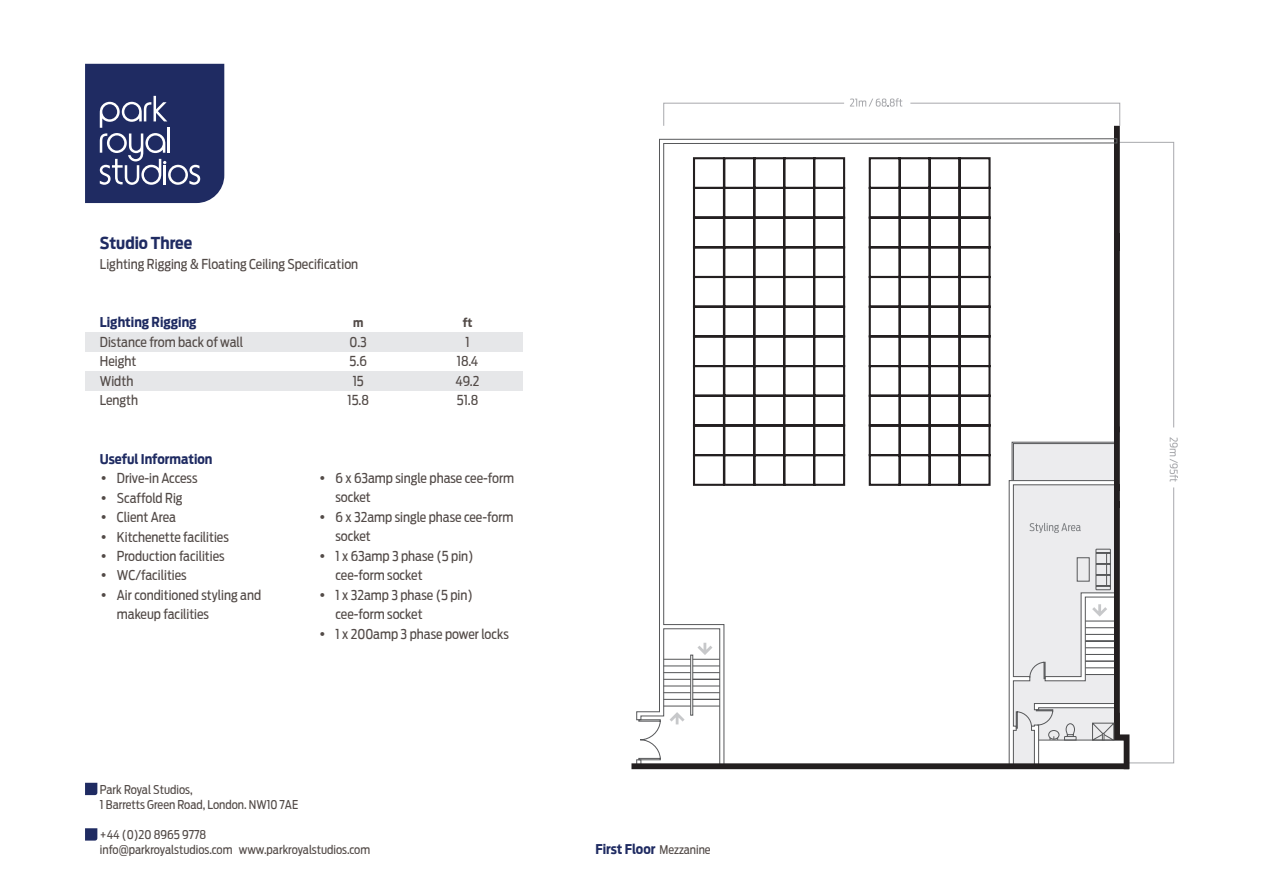
<style>
.page{position:relative;width:1263px;height:893px;background:#fff}
.page>*{position:absolute;margin:0;border:0;box-sizing:border-box;transform-origin:0 0}
.t1{font:700 16.5px "Antenna Cond";color:#1f2b62}
.t2{font:13.5px/19.5px "Antenna Cond";color:#524a47}
.t3{font:700 13.5px "Antenna Cond";color:#1f2b62}
.t4{font:12px/15px "Antenna Cond";color:#524a47}
.t5{font:700 12px "Antenna Cond";color:#524a47}
.s1{font-family:"Friz Quadrata IT Cby BT"}
.s2{font-weight:400;font-size:12px;color:#524a47}
</style>
<div class="page">
<svg style="left:663px;top:98px;width:457px;height:28px"></svg>
<div style="left:1114px;top:129px;width:6px;height:118px;background:#231f20"></div>
<svg style="left:636px;top:138px;width:481px;height:625px"></svg>
<div style="left:634px;top:763px;width:492px;height:6px;background:#231f20"></div>
<svg style="left:1009px;top:142px;width:169px;height:627px"></svg>
<div style="left:690px;top:655px;width:3px;height:60px;border:1px solid #57585a"></div>
<svg style="left:85px;top:64px;width:139px;height:139px;background:#364172"></svg>
<svg style="left:85px;top:783px;width:12px;height:12px"></svg>
<svg style="left:85px;top:828px;width:12px;height:13px"></svg>
<div style="left:85px;top:332px;width:437px;height:20px;background:#e6e7e9"></div>
<div style="left:85px;top:371px;width:437px;height:20px;background:#e6e7e9"></div>
<p class="t1" style="left:100px;top:233px;width:94px">Studio Three</p>
<p class="t2" style="left:100px;top:254px;width:260px">Lighting Rigging &amp; Floating Ceiling Specification</p>
<p class="t3" style="left:100px;top:314px;width:98px">Lighting Rigging</p>
<p class="t5" style="left:353px;top:315px;width:12px">m</p>
<p class="t5" style="left:463px;top:315px;width:11px">ft</p>
<p class="t2" style="left:100px;top:332px;width:145px">Distance from back of wall</p>
<p class="t2" style="left:350px;top:332px;width:19px">0.3</p>
<p class="t2" style="left:465px;top:332px;width:6px">1</p>
<p class="t2" style="left:100px;top:351px;width:38px">Height</p>
<p class="t2" style="left:350px;top:351px;width:19px">5.6</p>
<p class="t2" style="left:457px;top:351px;width:23px">18.4</p>
<p class="t2" style="left:100px;top:371px;width:35px">Width</p>
<p class="t2" style="left:353px;top:371px;width:13px">15</p>
<p class="t2" style="left:456px;top:371px;width:25px">49.2</p>
<p class="t2" style="left:100px;top:390px;width:40px">Length</p>
<p class="t2" style="left:347px;top:390px;width:23px">15.8</p>
<p class="t2" style="left:457px;top:390px;width:23px">51.8</p>
<p class="t3" style="left:100px;top:450px;width:114px">Useful Information</p>
<p class="t2" style="left:100px;top:468px;width:99px"><span class="s1">•</span> Drive-in Access</p>
<p class="t2" style="left:100px;top:488px;width:84px"><span class="s1">•</span> Scaffold Rig</p>
<p class="t2" style="left:100px;top:507px;width:78px"><span class="s1">•</span> Client Area</p>
<p class="t2" style="left:100px;top:527px;width:130px"><span class="s1">•</span> Kitchenette facilities</p>
<p class="t2" style="left:100px;top:546px;width:126px"><span class="s1">•</span> Production facilities</p>
<p class="t2" style="left:100px;top:566px;width:88px"><span class="s1">•</span> WC/facilities</p>
<p class="t2" style="left:117px;top:585px;width:146px;text-indent:-17px"><span class="s1">•</span> Air conditioned styling and makeup facilities</p>
<p class="t2" style="left:335px;top:468px;width:180px;text-indent:-17px"><span class="s1">•</span> 6 x 63amp single phase cee-form socket</p>
<p class="t2" style="left:335px;top:507px;width:179px;text-indent:-17px"><span class="s1">•</span> 6 x 32amp single phase cee-form socket</p>
<p class="t2" style="left:335px;top:546px;width:140px;text-indent:-17px"><span class="s1">•</span> 1 x 63amp 3 phase (5 pin) cee-form socket</p>
<p class="t2" style="left:335px;top:585px;width:139px;text-indent:-17px"><span class="s1">•</span> 1 x 32amp 3 phase (5 pin) cee-form socket</p>
<p class="t2" style="left:318px;top:624px;width:192px"><span class="s1">•</span> 1 x 200amp 3 phase power locks</p>
<p class="t4" style="left:100px;top:782px;width:200px">Park Royal Studios,<br>1 Barretts Green Road, London. NW10 7AE</p>
<p class="t4" style="left:100px;top:827px;width:272px">+44 (0)20 8965 9778<br>info@parkroyalstudios.com www.parkroyalstudios.com</p>
<p class="t3" style="left:595px;top:841px;width:117px">First Floor <span class="s2">Mezzanine</span></p>
</div>
